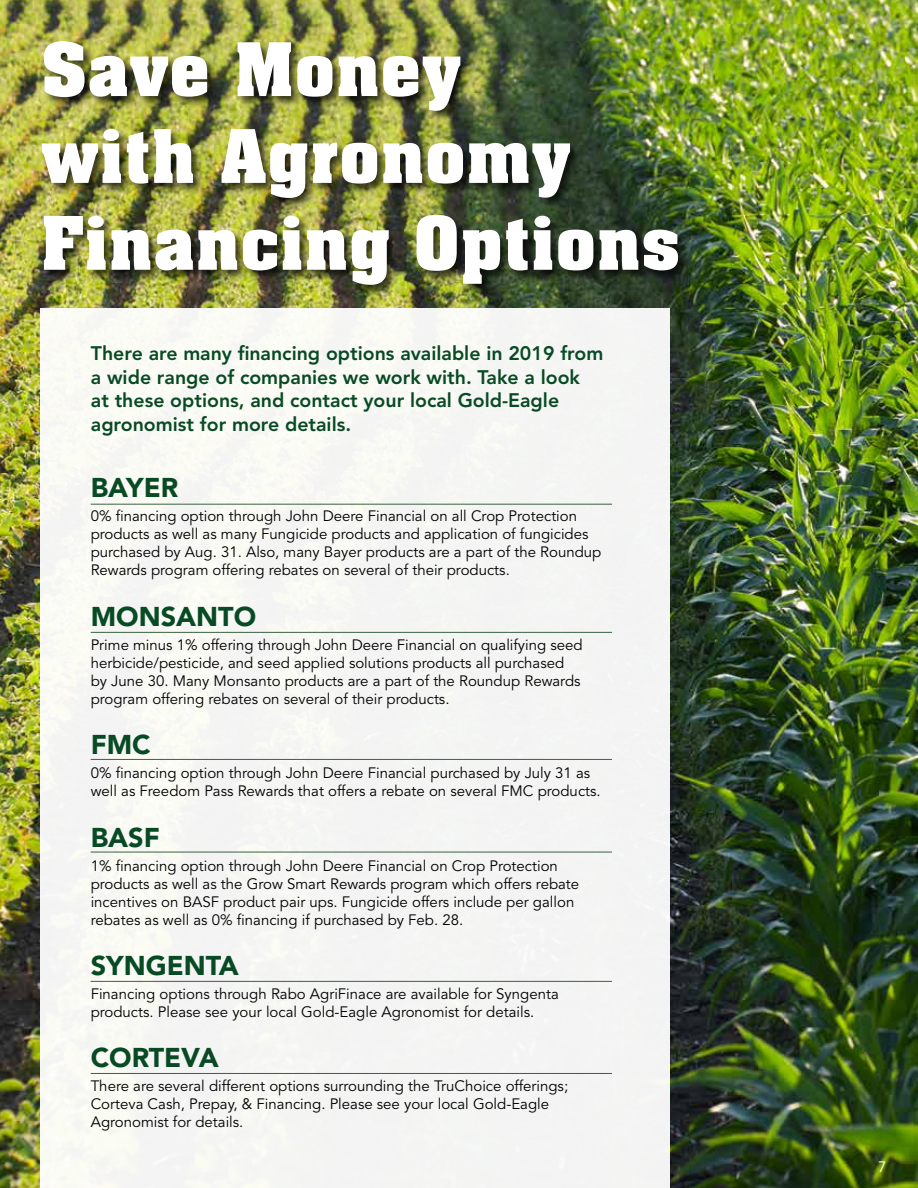
<style>
.page{position:relative;width:918px;height:1188px;background:#fff}
.page>*{position:absolute;margin:0;border:0;box-sizing:border-box;transform-origin:0 0}
.t1{font:700 72.45px/86.8px "Aachen BT";color:#fff}
.t2{font:900 27px "Avenir";color:#084a24}
.t3{font:800 19.5px/23.4px "Avenir";color:#084a24}
.t4{font:15px/18px "Avenir";color:#000}
.t5{font:15px "Avenir";color:#fff}
</style>
<div class="page">
<img style="left:0;top:0;width:918px;height:1188px">
<div style="left:40px;top:308px;width:630px;height:880px;background:#f4f5f3"></div>
<div style="left:40px;top:39px;width:651px;height:259px;background:#000;opacity:.75"></div>
<hr style="left:91px;top:504px;width:521px;height:1px;background:#3c613e">
<hr style="left:91px;top:632px;width:521px;height:1px;background:#3c613e">
<hr style="left:91px;top:759px;width:521px;height:1px;background:#3c613e">
<hr style="left:91px;top:852px;width:521px;height:1px;background:#3c613e">
<hr style="left:91px;top:981px;width:521px;height:1px;background:#3c613e">
<hr style="left:91px;top:1073px;width:521px;height:1px;background:#3c613e">
<h1 class="t1" style="left:41px;top:25px;width:641px">Save Money<br>with Agronomy<br>Financing Options</h1>
<h3 class="t3" style="left:91px;top:342px;width:514px">There are many financing options available in 2019 from a wide range of companies we work with. Take a look<br>at these options, and contact your local Gold-Eagle agronomist for more details.</h3>
<h2 class="t2" style="left:91px;top:472px;width:89px">BAYER</h2>
<p class="t4" style="left:91px;top:508px;width:512px">0% financing option through John Deere Financial on all Crop Protection products as well as many Fungicide products and application of fungicides purchased by Aug. 31. Also, many Bayer products are a part of the Roundup Rewards program offering rebates on several of their products.</p>
<h2 class="t2" style="left:91px;top:600px;width:167px">MONSANTO</h2>
<p class="t4" style="left:91px;top:636px;width:494px">Prime minus 1% offering through John Deere Financial on qualifying seed herbicide/pesticide, and seed applied solutions products all purchased by June 30. Many Monsanto products are a part of the Roundup Rewards program offering rebates on several of their products.</p>
<h2 class="t2" style="left:91px;top:729px;width:61px">FMC</h2>
<p class="t4" style="left:91px;top:765px;width:512px">0% financing option through John Deere Financial purchased by July 31 as well as Freedom Pass Rewards that offers a rebate on several FMC products.</p>
<h2 class="t2" style="left:91px;top:821px;width:71px">BASF</h2>
<p class="t4" style="left:91px;top:857px;width:490px">1% financing option through John Deere Financial on Crop Protection products as well as the Grow Smart Rewards program which offers rebate incentives on BASF product pair ups. Fungicide offers include per gallon rebates as well as 0% financing if purchased by Feb. 28.</p>
<h2 class="t2" style="left:91px;top:949px;width:150px">SYNGENTA</h2>
<p class="t4" style="left:91px;top:985px;width:470px">Financing options through Rabo AgriFinace are available for Syngenta products. Please see your local Gold-Eagle Agronomist for details.</p>
<h2 class="t2" style="left:91px;top:1042px;width:130px">CORTEVA</h2>
<p class="t4" style="left:91px;top:1078px;width:479px">There are several different options surrounding the TruChoice offerings;<br>Corteva Cash, Prepay, &amp; Financing. Please see your local Gold-Eagle<br>Agronomist for details.</p>
<p class="t5" style="left:878px;top:1159px;width:10px">7</p>
</div>
